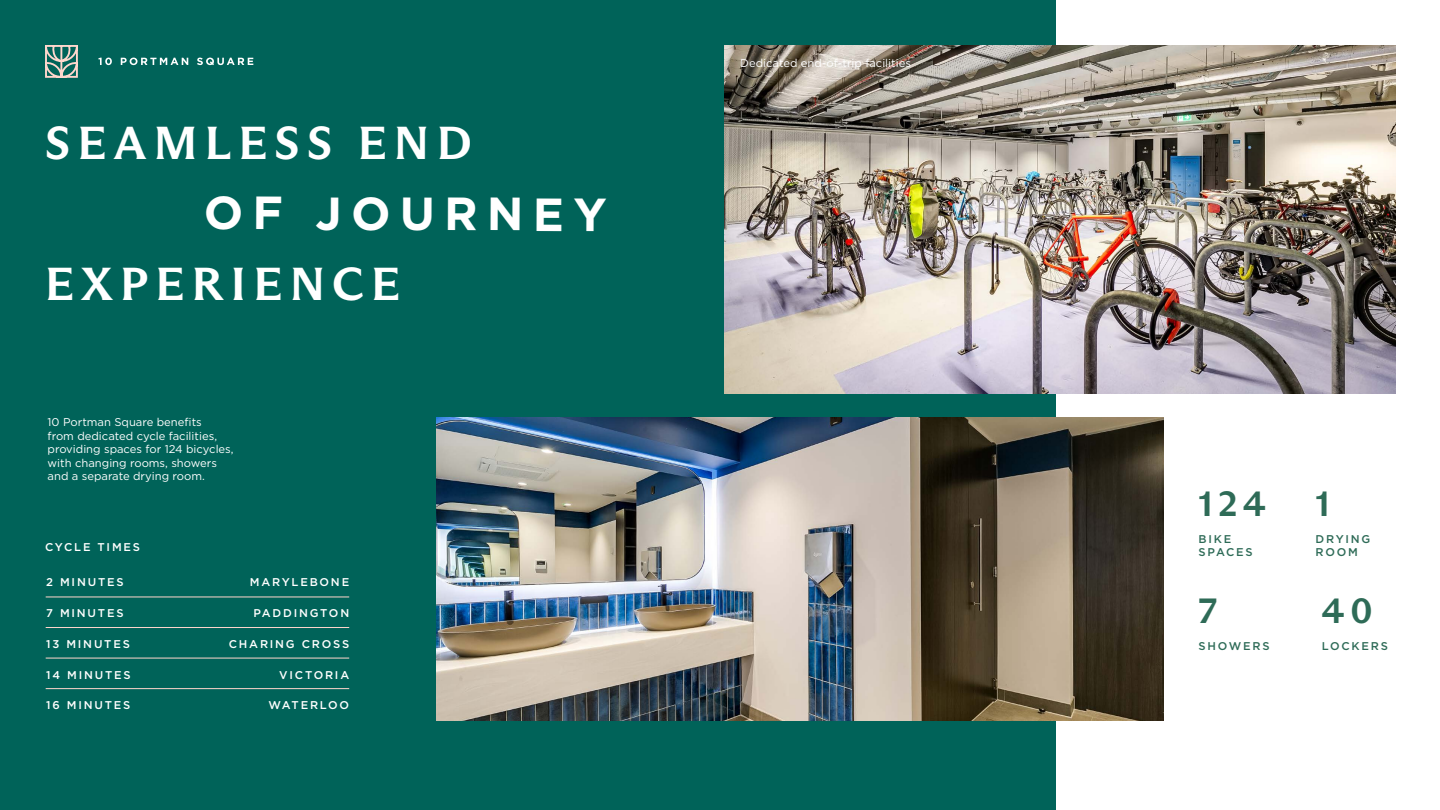
<style>
.page{position:relative;width:1440px;height:810px;background:#fff}
.page>*{position:absolute;margin:0;border:0;box-sizing:border-box;transform-origin:0 0}
.t1{font:700 46.42px "ABC Arizona Flare";letter-spacing:.16em;color:#fff}
.t2{font:700 46.42px "Gotham";letter-spacing:.195em;color:#fff}
.t3{font:700 36px "ABC Arizona Flare";color:#2e6b57}
.t4{font:11.25px/13.5px "Gotham";color:#fff}
.t5{font:500 11.25px "Gotham";letter-spacing:.16em;color:#fff}
.t6{font:500 11.25px/13.5px "Gotham";letter-spacing:.16em;color:#2e6b57}
</style>
<div class="page">
<div style="left:0;top:0;width:1055px;height:810px;background:#006359"></div>
<hr style="left:46px;top:597px;width:303px;height:1px;background:#ffd7cd">
<hr style="left:46px;top:627px;width:303px;height:1px;background:#ffd7cd">
<hr style="left:46px;top:658px;width:303px;height:1px;background:#ffd7cd">
<hr style="left:46px;top:688px;width:303px;height:1px;background:#ffd7cd">
<img style="left:724px;top:45px;width:671px;height:349px">
<img style="left:437px;top:418px;width:727px;height:303px">
<svg style="left:45px;top:45px;width:33px;height:33px"></svg>
<svg style="left:98px;top:58px;width:14px;height:7px"></svg>
<svg style="left:121px;top:58px;width:67px;height:7px"></svg>
<svg style="left:197px;top:58px;width:56px;height:7px"></svg>
<h1 class="t1" style="left:45px;top:115px;width:428px">SEAMLESS END</h1>
<h1 class="t2" style="left:204px;top:183px;width:405px">OF JOURNEY</h1>
<h1 class="t1" style="left:45px;top:256px;width:357px">EXPERIENCE</h1>
<p class="t4" style="left:48px;top:415px;width:188px">10 Portman Square benefits<br>from dedicated cycle facilities, providing spaces for 124 bicycles, with changing rooms, showers and a separate drying room.</p>
<p class="t5" style="left:45px;top:539px;width:97px">CYCLE TIMES</p>
<p class="t5" style="left:46px;top:575px;width:79px">2 MINUTES</p>
<p class="t5" style="left:250px;top:575px;width:101px">MARYLEBONE</p>
<p class="t5" style="left:46px;top:606px;width:79px">7 MINUTES</p>
<p class="t5" style="left:253px;top:606px;width:97px">PADDINGTON</p>
<p class="t5" style="left:46px;top:636px;width:85px">13 MINUTES</p>
<p class="t5" style="left:229px;top:636px;width:122px">CHARING CROSS</p>
<p class="t5" style="left:46px;top:667px;width:86px">14 MINUTES</p>
<p class="t5" style="left:279px;top:667px;width:71px">VICTORIA</p>
<p class="t5" style="left:46px;top:698px;width:86px">16 MINUTES</p>
<p class="t5" style="left:269px;top:698px;width:82px">WATERLOO</p>
<p class="t4" style="left:740px;top:57px;width:172px">Dedicated end-of-trip facilities</p>
<h2 class="t3" style="left:1198px;top:482px;width:69px">124</h2>
<p class="t6" style="left:1198px;top:532px;width:56px">BIKE<br>SPACES</p>
<h2 class="t3" style="left:1198px;top:589px;width:20px">7</h2>
<p class="t6" style="left:1198px;top:639px;width:73px">SHOWERS</p>
<h2 class="t3" style="left:1316px;top:482px;width:16px">1</h2>
<p class="t6" style="left:1316px;top:532px;width:56px">DRYING<br>ROOM</p>
<h2 class="t3" style="left:1322px;top:589px;width:52px">40</h2>
<p class="t6" style="left:1322px;top:639px;width:68px">LOCKERS</p>
</div>
